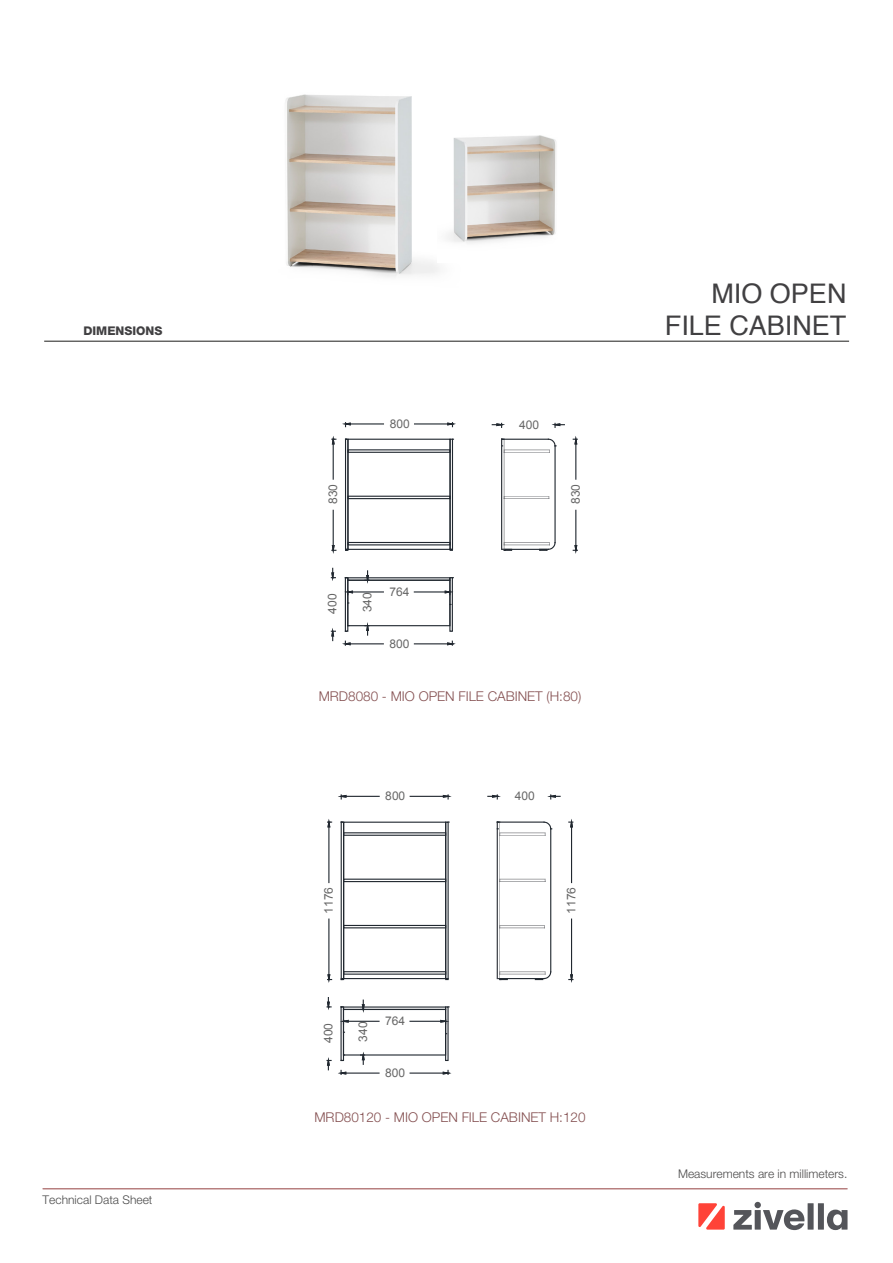
<style>
.page{position:relative;width:893px;height:1263px;background:#fff}
.page>*{position:absolute;margin:0;border:0;box-sizing:border-box;transform-origin:0 0}
.t1{font:27px/32.4px "Helvetica";color:#414042;text-align:right}
.t2{font:300 13.5px "Helvetica Neue LT Pro";color:#844f50}
.t3{font:12px "Arial";letter-spacing:-.005em;color:#666}
.t4{font:300 12px "Helvetica Neue LT Pro";color:#4d4c4c}
.t5{font:300 12px "Helvetica Neue LT Pro";color:#4c4c4c}
.t6{font:800 12px "Helvetica Neue LT Pro";color:#414042}
</style>
<div class="page">
<img style="left:196px;top:94px;width:286px;height:247px">
<hr style="left:44px;top:341px;width:805px;height:1px;background:#1d1d1b">
<hr style="left:43px;top:1188px;width:804px;height:1px;background:#9f5050">
<svg style="left:733px;top:1210px;width:19px;height:19px"></svg>
<div style="left:755px;top:1210px;width:6px;height:19px;background:#54555a"></div>
<div style="left:754px;top:1202px;width:7px;height:6px;background:#54555a;border-radius:50%"></div>
<svg style="left:763px;top:1209px;width:42px;height:21px"></svg>
<div style="left:808px;top:1203px;width:6px;height:26px;background:#54555a"></div>
<div style="left:818px;top:1203px;width:6px;height:26px;background:#54555a"></div>
<svg style="left:827px;top:1209px;width:20px;height:21px"></svg>
<svg style="left:698px;top:1203px;width:27px;height:26px"></svg>
<div style="left:347px;top:577px;width:103px;height:4px;border:1px solid #212830"></div>
<svg style="left:365px;top:622px;width:5px;height:13px"></svg>
<svg style="left:365px;top:571px;width:5px;height:13px"></svg>
<div style="left:347px;top:439px;width:104px;height:111px;border:1px solid #212830"></div>
<hr style="left:350px;top:643px;width:33px;height:1px;background:#212830">
<hr style="left:414px;top:643px;width:34px;height:1px;background:#212830">
<svg style="left:446px;top:641px;width:10px;height:5px"></svg>
<div style="left:347px;top:542px;width:104px;height:3px;border:1px solid #212830"></div>
<div style="left:347px;top:449px;width:104px;height:4px;border:1px solid #212830"></div>
<hr style="left:350px;top:423px;width:33px;height:1px;background:#212830">
<hr style="left:415px;top:423px;width:33px;height:1px;background:#212830">
<svg style="left:446px;top:422px;width:10px;height:5px"></svg>
<svg style="left:551px;top:423px;width:13px;height:4px"></svg>
<svg style="left:492px;top:423px;width:13px;height:4px"></svg>
<hr style="left:333px;top:510px;width:1px;height:35px;background:#212830">
<hr style="left:333px;top:444px;width:1px;height:35px;background:#212830">
<svg style="left:331px;top:544px;width:5px;height:10px"></svg>
<svg style="left:331px;top:422px;width:20px;height:23px"></svg>
<hr style="left:575px;top:444px;width:1px;height:35px;background:#212830">
<hr style="left:575px;top:510px;width:1px;height:35px;background:#212830">
<svg style="left:573px;top:436px;width:5px;height:9px"></svg>
<svg style="left:573px;top:544px;width:5px;height:10px"></svg>
<svg style="left:331px;top:624px;width:20px;height:22px"></svg>
<svg style="left:331px;top:568px;width:4px;height:13px"></svg>
<div style="left:341px;top:821px;width:3px;height:158px;border:1px solid #212830"></div>
<div style="left:343px;top:925px;width:103px;height:3px;border:1px solid #212830"></div>
<div style="left:343px;top:1009px;width:103px;height:46px;border:1px solid #212830"></div>
<hr style="left:410px;top:1021px;width:31px;height:1px;background:#212830">
<hr style="left:348px;top:1021px;width:31px;height:1px;background:#212830">
<svg style="left:440px;top:1019px;width:9px;height:5px"></svg>
<svg style="left:340px;top:1019px;width:9px;height:5px"></svg>
<div style="left:343px;top:1006px;width:103px;height:4px;border:1px solid #212830"></div>
<svg style="left:361px;top:1052px;width:4px;height:12px"></svg>
<svg style="left:361px;top:1000px;width:4px;height:13px"></svg>
<div style="left:343px;top:822px;width:103px;height:157px;border:1px solid #212830"></div>
<hr style="left:346px;top:1072px;width:33px;height:2px;background:#212830">
<hr style="left:410px;top:1072px;width:33px;height:2px;background:#212830">
<svg style="left:442px;top:1070px;width:10px;height:5px"></svg>
<div style="left:343px;top:971px;width:103px;height:4px;border:1px solid #212830"></div>
<div style="left:343px;top:832px;width:103px;height:4px;border:1px solid #212830"></div>
<hr style="left:346px;top:796px;width:33px;height:1px;background:#212830">
<hr style="left:410px;top:796px;width:33px;height:1px;background:#212830">
<svg style="left:338px;top:794px;width:9px;height:5px"></svg>
<svg style="left:442px;top:794px;width:10px;height:5px"></svg>
<svg style="left:547px;top:794px;width:13px;height:5px"></svg>
<svg style="left:488px;top:794px;width:13px;height:5px"></svg>
<hr style="left:328px;top:919px;width:1px;height:56px;background:#212830">
<hr style="left:328px;top:827px;width:1px;height:55px;background:#212830">
<svg style="left:327px;top:973px;width:5px;height:10px"></svg>
<svg style="left:327px;top:819px;width:5px;height:9px"></svg>
<hr style="left:571px;top:827px;width:1px;height:55px;background:#212830">
<hr style="left:571px;top:919px;width:1px;height:56px;background:#212830">
<svg style="left:569px;top:819px;width:5px;height:9px"></svg>
<svg style="left:569px;top:973px;width:5px;height:10px"></svg>
<svg style="left:326px;top:1054px;width:21px;height:21px"></svg>
<svg style="left:341px;top:1006px;width:3px;height:4px"></svg>
<svg style="left:326px;top:997px;width:5px;height:13px"></svg>
<div style="left:343px;top:879px;width:103px;height:3px;border:1px solid #212830"></div>
<svg style="left:496px;top:821px;width:56px;height:159px"></svg>
<div style="left:345px;top:439px;width:3px;height:111px;border:1px solid #212830"></div>
<div style="left:449px;top:439px;width:4px;height:111px;border:1px solid #212830"></div>
<div style="left:347px;top:496px;width:104px;height:3px;border:1px solid #212830"></div>
<svg style="left:501px;top:438px;width:55px;height:113px"></svg>
<div style="left:345px;top:577px;width:3px;height:55px;border:1px solid #212830"></div>
<div style="left:449px;top:577px;width:4px;height:55px;border:1px solid #212830"></div>
<div style="left:347px;top:580px;width:103px;height:46px;border:1px solid #212830"></div>
<hr style="left:414px;top:591px;width:31px;height:1px;background:#212830">
<hr style="left:352px;top:591px;width:31px;height:1px;background:#212830">
<svg style="left:444px;top:590px;width:10px;height:5px"></svg>
<svg style="left:344px;top:590px;width:10px;height:5px"></svg>
<img style="left:438px;top:104px;width:118px;height:159px">
<p class="t6" style="left:83px;top:324px;width:81px">DIMENSIONS</p>
<p class="t5" style="left:43px;top:1193px;width:111px">Technical Data Sheet</p>
<p class="t3" style="left:390px;top:416px;width:21px">800</p>
<p class="t3" style="left:519px;top:417px;width:21px">400</p>
<p class="t3" style="left:325px;top:504px;width:21px;rotate:-90deg">830</p>
<p class="t3" style="left:568px;top:504px;width:21px;rotate:-90deg">830</p>
<p class="t3" style="left:325px;top:614px;width:21px;rotate:-90deg">400</p>
<p class="t3" style="left:359px;top:612px;width:21px;rotate:-90deg">340</p>
<p class="t3" style="left:389px;top:584px;width:21px">764</p>
<p class="t3" style="left:390px;top:636px;width:21px">800</p>
<p class="t2" style="left:319px;top:688px;width:264px">MRD8080 - MIO OPEN FILE CABINET (H:80)</p>
<p class="t3" style="left:385px;top:788px;width:21px">800</p>
<p class="t3" style="left:515px;top:788px;width:21px">400</p>
<p class="t3" style="left:321px;top:914px;width:28px;rotate:-90deg">1176</p>
<p class="t3" style="left:563px;top:914px;width:28px;rotate:-90deg">1176</p>
<p class="t3" style="left:320px;top:1043px;width:21px;rotate:-90deg">400</p>
<p class="t3" style="left:355px;top:1041px;width:21px;rotate:-90deg">340</p>
<p class="t3" style="left:385px;top:1013px;width:21px">764</p>
<p class="t3" style="left:385px;top:1065px;width:21px">800</p>
<p class="t2" style="left:314px;top:1109px;width:273px">MRD80120 - MIO OPEN FILE CABINET H:120</p>
<h1 class="t1" style="left:665px;top:278px;width:183px">MIO OPEN<br>FILE CABINET</h1>
<p class="t4" style="left:678px;top:1167px;width:171px">Measurements are in millimeters.</p>
</div>
